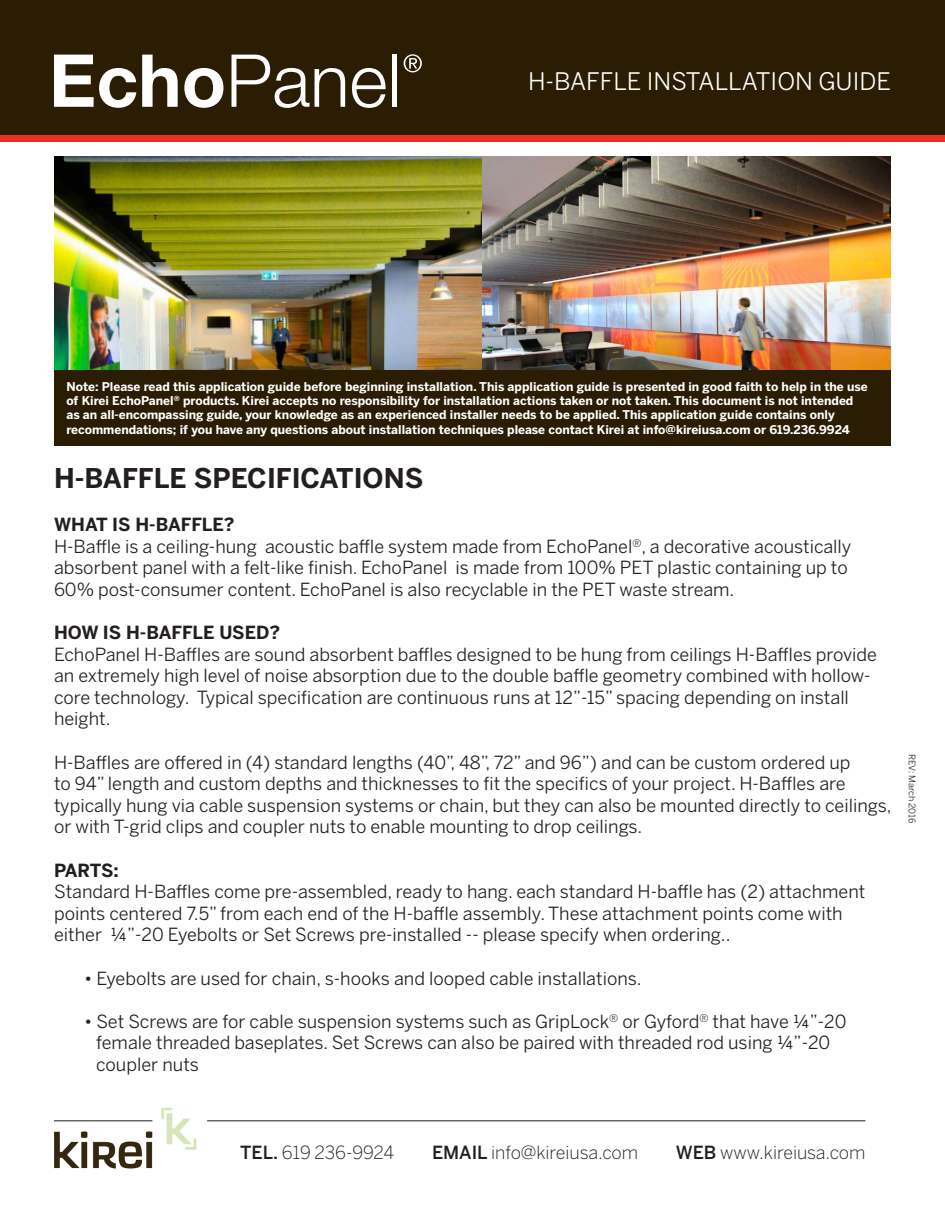
<style>
.page{position:relative;width:945px;height:1215px;background:#fff}
.page>*{position:absolute;margin:0;border:0;box-sizing:border-box;transform-origin:0 0}
.t1{font:700 27px "Benton Sans";color:#231f20}
.t2{font:24px "Benton Sans";color:#fff}
.t3{font:18px/21.6px "Benton Sans";color:#231f20}
.t4{font:300 18px "Benton Sans";letter-spacing:-.005em;color:#231f20}
.t5{font:700 18px "Benton Sans";color:#231f20}
.t6{font:700 12px/14.4px "Benton Sans";color:#fff}
.t7{font:9px "Benton Sans";color:#231f20}
.s1{font-weight:500}
</style>
<div class="page">
<img style="left:54px;top:1107px;width:143px;height:62px">
<hr style="left:207px;top:1120px;width:658px;height:1px;background:#231f20">
<hr style="left:54px;top:1120px;width:98px;height:1px;background:#231f20">
<div style="left:54px;top:370px;width:837px;height:76px;background:#2a1d03"></div>
<div style="left:0;top:0;width:945px;height:135px;background:#2a1d03"></div>
<div style="left:0;top:135px;width:945px;height:7px;background:#ea3023"></div>
<svg style="left:54px;top:55px;width:82px;height:53px"></svg>
<svg style="left:142px;top:55px;width:36px;height:52px"></svg>
<svg style="left:184px;top:68px;width:39px;height:40px"></svg>
<svg style="left:232px;top:55px;width:113px;height:53px"></svg>
<svg style="left:352px;top:68px;width:34px;height:40px"></svg>
<hr style="left:392px;top:55px;width:4px;height:52px;background:#fff">
<svg style="left:404px;top:54px;width:18px;height:18px"></svg>
<img style="left:482px;top:156px;width:409px;height:214px">
<img style="left:54px;top:156px;width:428px;height:214px">
<p class="t2" style="left:528px;top:67px;width:364px">H-BAFFLE INSTALLATION GUIDE</p>
<p class="t6" style="left:66px;top:379px;width:803px">Note: Please read this application guide before beginning installation. This application guide is presented in good faith to help in the use of Kirei EchoPanel<sup>®</sup> products. Kirei accepts no responsibility for installation actions taken or not taken. This document is not intended as an all-encompassing guide, your knowledge as an experienced installer needs to be applied. This application guide contains only recommendations; if you have any questions about installation techniques please contact Kirei at info@kireiusa.com or 619.236.9924</p>
<p class="t1" style="left:54px;top:462px;width:371px">H-BAFFLE SPECIFICATIONS</p>
<p class="t5" style="left:54px;top:514px;width:182px">WHAT IS H-BAFFLE?</p>
<p class="t3" style="left:54px;top:535px;width:799px">H-Baffle is a ceiling-hung acoustic baffle system made from EchoPanel<sup>®</sup>, a decorative acoustically absorbent panel with a felt-like finish. EchoPanel is made from 100% PET plastic containing up to<br>60% post-consumer content. EchoPanel is also recyclable in the PET waste stream.</p>
<p class="t5" style="left:54px;top:622px;width:228px">HOW IS H-BAFFLE USED?</p>
<p class="t3" style="left:54px;top:643px;width:825px">EchoPanel H-Baffles are sound absorbent baffles designed to be hung from ceilings H-Baffles provide an extremely high level of noise absorption due to the double baffle geometry combined with hollow&shy;core technology. Typical specification are continuous runs at 12”-15” spacing depending on install height.</p>
<p class="t3" style="left:54px;top:751px;width:839px">H-Baffles are offered in (4) standard lengths (40”, 48”, 72” and 96”) and can be custom ordered up<br>to 94” length and custom depths and thicknesses to fit the specifics of your project. H-Baffles are typically hung via cable suspension systems or chain, but they can also be mounted directly to ceilings, or with T-grid clips and coupler nuts to enable mounting to drop ceilings.</p>
<p class="t5" style="left:54px;top:859px;width:66px">PARTS:</p>
<p class="t3" style="left:54px;top:881px;width:813px">Standard H-Baffles come pre-assembled, ready to hang. each standard H-baffle has (2) attachment points centered 7.5” from each end of the H-baffle assembly. These attachment points come with either ¼”-20 Eyebolts or Set Screws pre-installed -- please specify when ordering..</p>
<p class="t3" style="left:84px;top:967px;width:559px">• Eyebolts are used for chain, s-hooks and looped cable installations.</p>
<p class="t3" style="left:84px;top:1010px;width:764px">• Set Screws are for cable suspension systems such as GripLock<sup>®</sup> or Gyford<sup>®</sup> that have ¼”-20</p>
<p class="t3" style="left:96px;top:1032px;width:736px">female threaded baseplates. Set Screws can also be paired with threaded rod using ¼”-20 coupler nuts</p>
<p class="t7" style="left:918px;top:754px;width:71px;rotate:90deg">REV: March 2016</p>
<p class="t4" style="left:240px;top:1142px;width:155px"><span class="s1">TEL.</span> 619 236-9924</p>
<p class="t4" style="left:432px;top:1142px;width:207px"><span class="s1">EMAIL</span> info@kireiusa.com</p>
<p class="t4" style="left:676px;top:1142px;width:191px"><span class="s1">WEB</span> www.kireiusa.com</p>
</div>
